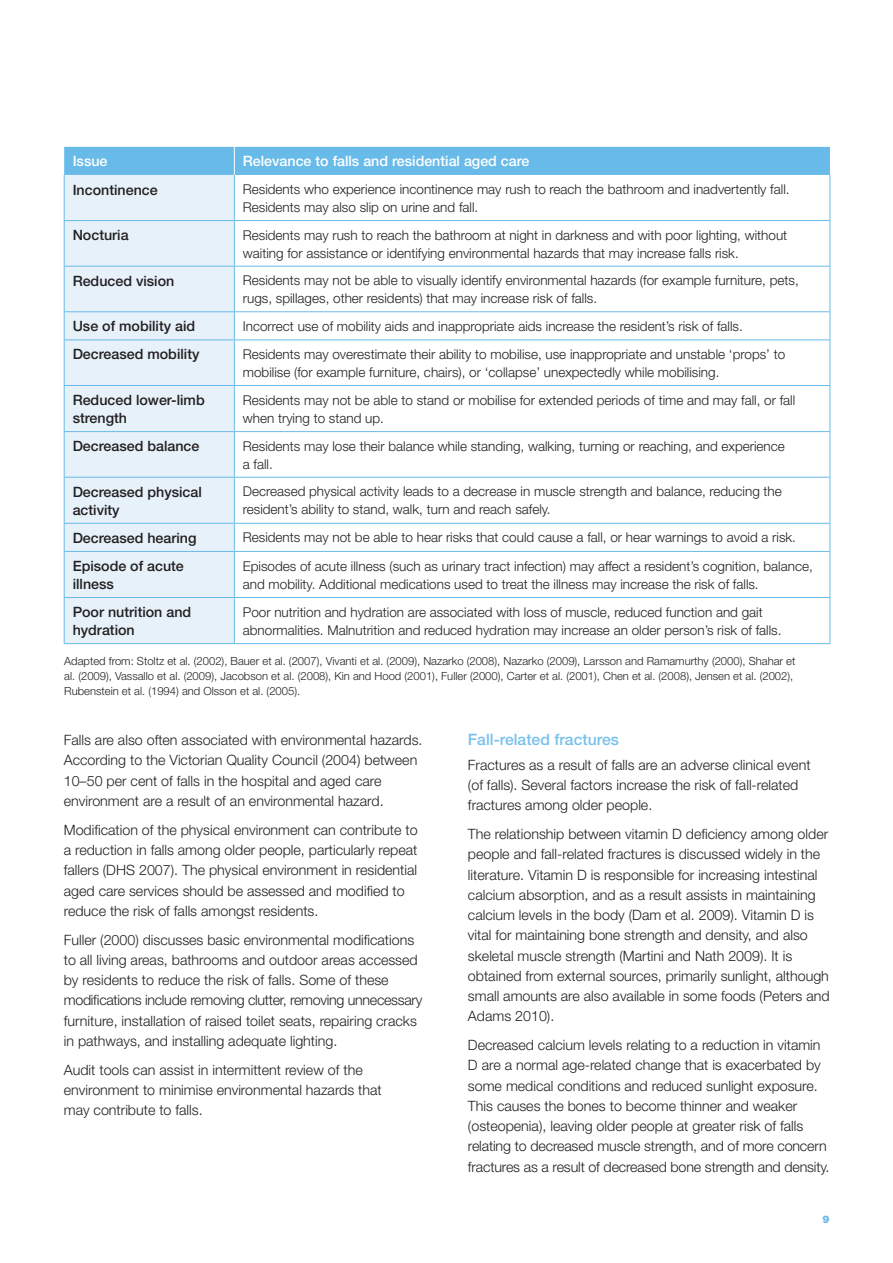
<style>
.page{position:relative;width:893px;height:1263px;background:#fff}
.page>*{position:absolute;margin:0;border:0;box-sizing:border-box;transform-origin:0 0}
.t1{font:500 15.75px "Helvetica Neue LT";color:#79c1eb}
.t2{font:300 14.25px/20.2px "Helvetica Neue LT";color:#231f20}
.t3{font:500 14.25px/18px "Helvetica Neue LT";color:#231f20}
.t4{font:500 14.25px "Helvetica Neue LT";color:#fff}
.t5{font:300 13.5px/18px "Helvetica Neue LT";color:#231f20}
.t6{font:300 11.25px/15px "Helvetica Neue LT";color:#231f20}
.t7{font:900 10.5px "Helvetica Neue LT";color:#68bbe9}
</style>
<div class="page">
<div style="left:65px;top:175px;width:169px;height:468px;background:#e6f1fa"></div>
<div style="left:64px;top:147px;width:766px;height:28px;background:#68bbe9"></div>
<hr style="left:64px;top:175px;width:1px;height:45px;background:#68bbe9">
<hr style="left:234px;top:175px;width:1px;height:45px;background:#68bbe9">
<hr style="left:829px;top:175px;width:1px;height:45px;background:#68bbe9">
<hr style="left:64px;top:221px;width:1px;height:45px;background:#68bbe9">
<hr style="left:64px;top:220px;width:170px;height:1px;background:#68bbe9">
<hr style="left:234px;top:221px;width:1px;height:45px;background:#68bbe9">
<hr style="left:234px;top:220px;width:596px;height:1px;background:#68bbe9">
<hr style="left:829px;top:221px;width:1px;height:45px;background:#68bbe9">
<hr style="left:64px;top:267px;width:1px;height:44px;background:#68bbe9">
<hr style="left:64px;top:266px;width:170px;height:1px;background:#68bbe9">
<hr style="left:234px;top:267px;width:1px;height:44px;background:#68bbe9">
<hr style="left:234px;top:266px;width:596px;height:1px;background:#68bbe9">
<hr style="left:829px;top:267px;width:1px;height:44px;background:#68bbe9">
<svg style="left:64px;top:312px;width:1px;height:28px"></svg>
<hr style="left:64px;top:311px;width:170px;height:1px;background:#68bbe9">
<svg style="left:234px;top:312px;width:1px;height:28px"></svg>
<hr style="left:234px;top:311px;width:596px;height:1px;background:#68bbe9">
<svg style="left:829px;top:312px;width:1px;height:28px"></svg>
<hr style="left:64px;top:340px;width:1px;height:45px;background:#68bbe9">
<hr style="left:64px;top:340px;width:170px;height:1px;background:#68bbe9">
<hr style="left:234px;top:340px;width:1px;height:45px;background:#68bbe9">
<hr style="left:234px;top:340px;width:596px;height:1px;background:#68bbe9">
<hr style="left:829px;top:340px;width:1px;height:45px;background:#68bbe9">
<hr style="left:64px;top:386px;width:1px;height:45px;background:#68bbe9">
<hr style="left:64px;top:385px;width:170px;height:1px;background:#68bbe9">
<hr style="left:234px;top:386px;width:1px;height:45px;background:#68bbe9">
<hr style="left:234px;top:385px;width:596px;height:1px;background:#68bbe9">
<hr style="left:829px;top:386px;width:1px;height:45px;background:#68bbe9">
<hr style="left:64px;top:432px;width:1px;height:45px;background:#68bbe9">
<hr style="left:64px;top:431px;width:170px;height:1px;background:#68bbe9">
<hr style="left:234px;top:432px;width:1px;height:45px;background:#68bbe9">
<hr style="left:234px;top:431px;width:596px;height:1px;background:#68bbe9">
<hr style="left:829px;top:432px;width:1px;height:45px;background:#68bbe9">
<hr style="left:64px;top:478px;width:1px;height:45px;background:#68bbe9">
<hr style="left:64px;top:477px;width:170px;height:1px;background:#68bbe9">
<hr style="left:234px;top:478px;width:1px;height:45px;background:#68bbe9">
<hr style="left:234px;top:477px;width:596px;height:1px;background:#68bbe9">
<hr style="left:829px;top:478px;width:1px;height:45px;background:#68bbe9">
<svg style="left:64px;top:524px;width:1px;height:27px"></svg>
<hr style="left:64px;top:523px;width:170px;height:1px;background:#68bbe9">
<svg style="left:234px;top:524px;width:1px;height:27px"></svg>
<hr style="left:234px;top:523px;width:596px;height:1px;background:#68bbe9">
<svg style="left:829px;top:524px;width:1px;height:27px"></svg>
<hr style="left:64px;top:552px;width:1px;height:45px;background:#68bbe9">
<hr style="left:64px;top:551px;width:170px;height:1px;background:#68bbe9">
<hr style="left:234px;top:552px;width:1px;height:45px;background:#68bbe9">
<hr style="left:234px;top:551px;width:596px;height:1px;background:#68bbe9">
<hr style="left:829px;top:552px;width:1px;height:45px;background:#68bbe9">
<hr style="left:64px;top:598px;width:1px;height:45px;background:#68bbe9">
<hr style="left:64px;top:597px;width:170px;height:1px;background:#68bbe9">
<hr style="left:234px;top:598px;width:1px;height:45px;background:#68bbe9">
<hr style="left:234px;top:597px;width:596px;height:1px;background:#68bbe9">
<hr style="left:829px;top:598px;width:1px;height:45px;background:#68bbe9">
<hr style="left:64px;top:643px;width:766px;height:1px;background:#68bbe9">
<p class="t4" style="left:73px;top:156px;width:36px">Issue</p>
<p class="t4" style="left:243px;top:156px;width:288px">Relevance to falls and residential aged care</p>
<p class="t3" style="left:73px;top:182px;width:87px">Incontinence</p>
<p class="t5" style="left:243px;top:182px;width:548px">Residents who experience incontinence may rush to reach the bathroom and inadvertently fall.<br>Residents may also slip on urine and fall.</p>
<p class="t3" style="left:73px;top:228px;width:57px">Nocturia</p>
<p class="t5" style="left:243px;top:228px;width:546px">Residents may rush to reach the bathroom at night in darkness and with poor lighting, without waiting for assistance or identifying environmental hazards that may increase falls risk.</p>
<p class="t3" style="left:73px;top:273px;width:103px">Reduced vision</p>
<p class="t5" style="left:243px;top:273px;width:557px">Residents may not be able to visually identify environmental hazards (for example furniture, pets, rugs, spillages, other residents) that may increase risk of falls.</p>
<p class="t3" style="left:73px;top:319px;width:124px">Use of mobility aid</p>
<p class="t5" style="left:243px;top:319px;width:501px">Incorrect use of mobility aids and inappropriate aids increase the resident’s risk of falls.</p>
<p class="t3" style="left:73px;top:347px;width:128px">Decreased mobility</p>
<p class="t5" style="left:243px;top:347px;width:544px">Residents may overestimate their ability to mobilise, use inappropriate and unstable ‘props’ to mobilise (for example furniture, chairs), or ‘collapse’ unexpectedly while mobilising.</p>
<p class="t3" style="left:73px;top:393px;width:133px">Reduced lower-limb strength</p>
<p class="t5" style="left:243px;top:392px;width:554px">Residents may not be able to stand or mobilise for extended periods of time and may fall, or fall when trying to stand up.</p>
<p class="t3" style="left:73px;top:439px;width:128px">Decreased balance</p>
<p class="t5" style="left:243px;top:439px;width:543px">Residents may lose their balance while standing, walking, turning or reaching, and experience a fall.</p>
<p class="t3" style="left:73px;top:485px;width:131px">Decreased physical activity</p>
<p class="t5" style="left:243px;top:484px;width:540px">Decreased physical activity leads to a decrease in muscle strength and balance, reducing the resident’s ability to stand, walk, turn and reach safely.</p>
<p class="t3" style="left:73px;top:531px;width:125px">Decreased hearing</p>
<p class="t5" style="left:243px;top:530px;width:554px">Residents may not be able to hear risks that could cause a fall, or hear warnings to avoid a risk.</p>
<p class="t3" style="left:73px;top:559px;width:113px">Episode of acute illness</p>
<p class="t5" style="left:243px;top:558px;width:571px">Episodes of acute illness (such as urinary tract infection) may affect a resident’s cognition, balance, and mobility. Additional medications used to treat the illness may increase the risk of falls.</p>
<p class="t3" style="left:73px;top:605px;width:120px">Poor nutrition and hydration</p>
<p class="t5" style="left:243px;top:605px;width:540px">Poor nutrition and hydration are associated with loss of muscle, reduced function and gait abnormalities. Malnutrition and reduced hydration may increase an older person’s risk of falls.</p>
<p class="t6" style="left:64px;top:655px;width:732px">Adapted from: Stoltz et al. (2002), Bauer et al. (2007), Vivanti et al. (2009), Nazarko (2008), Nazarko (2009), Larsson and Ramamurthy (2000), Shahar et al. (2009), Vassallo et al. (2009), Jacobson et al. (2008), Kin and Hood (2001), Fuller (2000), Carter et al. (2001), Chen et al. (2008), Jensen et al. (2002),<br>Rubenstein et al. (1994) and Olsson et al. (2005).</p>
<p class="t2" style="left:64px;top:732px;width:360px">Falls are also often associated with environmental hazards.<br>According to the Victorian Quality Council (2004) between 10–50 per cent of falls in the hospital and aged care environment are a result of an environmental hazard.</p>
<p class="t2" style="left:64px;top:821px;width:355px">Modification of the physical environment can contribute to a reduction in falls among older people, particularly repeat fallers (DHS 2007). The physical environment in residential aged care services should be assessed and modified to reduce the risk of falls amongst residents.</p>
<p class="t2" style="left:64px;top:931px;width:360px">Fuller (2000) discusses basic environmental modifications to all living areas, bathrooms and outdoor areas accessed by residents to reduce the risk of falls. Some of these modifications include removing clutter, removing unnecessary furniture, installation of raised toilet seats, repairing cracks in pathways, and installing adequate lighting.</p>
<p class="t2" style="left:64px;top:1061px;width:319px">Audit tools can assist in intermittent review of the environment to minimise environmental hazards that may contribute to falls.</p>
<p class="t1" style="left:468px;top:734px;width:152px">Fall-related fractures</p>
<p class="t2" style="left:468px;top:756px;width:344px">Fractures as a result of falls are an adverse clinical event (of falls). Several factors increase the risk of fall-related fractures among older people.</p>
<p class="t2" style="left:468px;top:826px;width:363px">The relationship between vitamin D deficiency among older people and fall-related fractures is discussed widely in the literature. Vitamin D is responsible for increasing intestinal calcium absorption, and as a result assists in maintaining calcium levels in the body (Dam et al. 2009). Vitamin D is vital for maintaining bone strength and density, and also skeletal muscle strength (Martini and Nath 2009). It is obtained from external sources, primarily sunlight, although small amounts are also available in some foods (Peters and Adams 2010).</p>
<p class="t2" style="left:468px;top:1037px;width:363px">Decreased calcium levels relating to a reduction in vitamin D are a normal age-related change that is exacerbated by some medical conditions and reduced sunlight exposure.<br>This causes the bones to become thinner and weaker (osteopenia), leaving older people at greater risk of falls relating to decreased muscle strength, and of more concern fractures as a result of decreased bone strength and density.</p>
<p class="t7" style="left:822px;top:1215px;width:9px">9</p>
</div>
